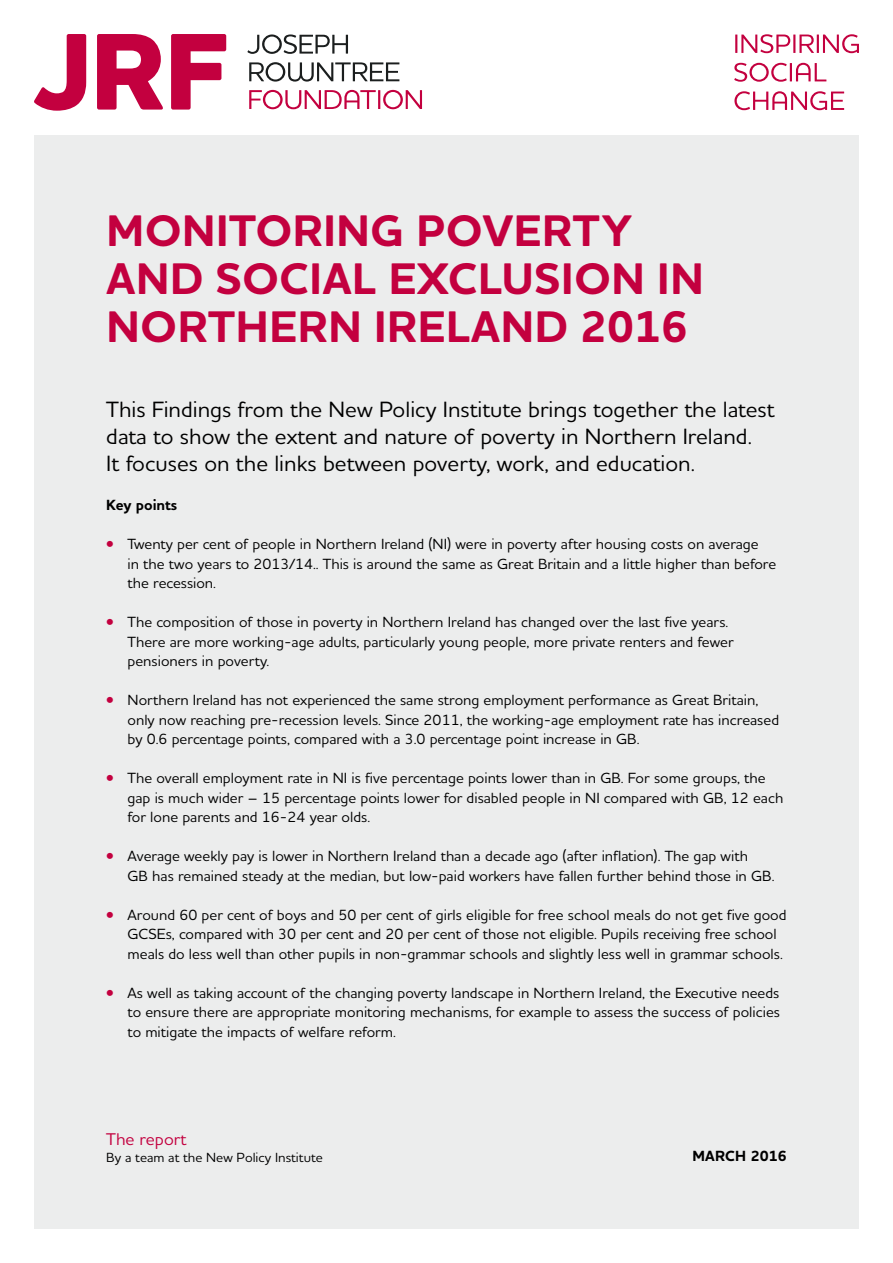
<style>
.page{position:relative;width:893px;height:1263px;background:#fff}
.page>*{position:absolute;margin:0;border:0;box-sizing:border-box;transform-origin:0 0}
.t1{font:700 45px/48px "Houschka Alt Pro";letter-spacing:.015em;color:#c3003f}
.t2{font:500 22.5px/27px "Houschka Alt Pro";color:#000}
.t3{font:500 17.25px "Houschka Alt Pro";color:#c3003f}
.t4{font:500 15px/19.5px "Houschka Alt Pro";color:#000}
.t5{font:700 15px "Houschka Alt Pro";color:#000}
.t6{font:500 13.5px "Houschka Alt Pro";color:#000}
.s1{font-weight:700;color:#c3003f}
</style>
<div class="page">
<div style="left:34px;top:136px;width:825px;height:1093px;background:#eceded"></div>
<svg style="left:34px;top:34px;width:52px;height:77px"></svg>
<svg style="left:97px;top:34px;width:66px;height:76px"></svg>
<svg style="left:171px;top:34px;width:55px;height:76px"></svg>
<svg style="left:247px;top:34px;width:101px;height:20px"></svg>
<svg style="left:249px;top:62px;width:150px;height:20px"></svg>
<svg style="left:249px;top:90px;width:173px;height:19px"></svg>
<svg style="left:735px;top:34px;width:124px;height:19px"></svg>
<svg style="left:734px;top:63px;width:92px;height:19px"></svg>
<svg style="left:734px;top:91px;width:110px;height:19px"></svg>
<h1 class="t1" style="left:107px;top:208px;width:599px">MONITORING POVERTY<br>AND SOCIAL EXCLUSION IN<br>NORTHERN IRELAND 2016</h1>
<h2 class="t2" style="left:106px;top:395px;width:670px">This Findings from the New Policy Institute brings together the latest data to show the extent and nature of poverty in Northern Ireland.<br>It focuses on the links between poverty, work, and education.</h2>
<p class="t5" style="left:106px;top:495px;width:73px">Key points</p>
<p class="t4" style="left:128px;top:534px;width:650px;text-indent:-21px"><span class="s1">•</span> Twenty per cent of people in Northern Ireland (NI) were in poverty after housing costs on average<br>in the two years to 2013/14.. This is around the same as Great Britain and a little higher than before the recession.</p>
<p class="t4" style="left:128px;top:612px;width:608px;text-indent:-21px"><span class="s1">•</span> The composition of those in poverty in Northern Ireland has changed over the last five years.<br>There are more working-age adults, particularly young people, more private renters and fewer pensioners in poverty.</p>
<p class="t4" style="left:128px;top:690px;width:653px;text-indent:-21px"><span class="s1">•</span> Northern Ireland has not experienced the same strong employment performance as Great Britain, only now reaching pre-recession levels. Since 2011, the working-age employment rate has increased by 0.6 percentage points, compared with a 3.0 percentage point increase in GB.</p>
<p class="t4" style="left:128px;top:768px;width:657px;text-indent:-21px"><span class="s1">•</span> The overall employment rate in NI is five percentage points lower than in GB. For some groups, the gap is much wider – 15 percentage points lower for disabled people in NI compared with GB, 12 each for lone parents and 16-24 year olds.</p>
<p class="t4" style="left:128px;top:846px;width:648px;text-indent:-21px"><span class="s1">•</span> Average weekly pay is lower in Northern Ireland than a decade ago (after inflation). The gap with<br>GB has remained steady at the median, but low-paid workers have fallen further behind those in GB.</p>
<p class="t4" style="left:128px;top:904px;width:661px;text-indent:-21px"><span class="s1">•</span> Around 60 per cent of boys and 50 per cent of girls eligible for free school meals do not get five good<br>GCSEs, compared with 30 per cent and 20 per cent of those not eligible. Pupils receiving free school meals do less well than other pupils in non-grammar schools and slightly less well in grammar schools.</p>
<p class="t4" style="left:128px;top:982px;width:654px;text-align:justify;text-indent:-21px"><span class="s1">•</span> As well as taking account of the changing poverty landscape in Northern Ireland, the Executive needs to ensure there are appropriate monitoring mechanisms, for example to assess the success of policies to mitigate the impacts of welfare reform.</p>
<p class="t3" style="left:106px;top:1128px;width:82px">The report</p>
<p class="t6" style="left:106px;top:1148px;width:218px">By a team at the New Policy Institute</p>
<p class="t5" style="left:692px;top:1146px;width:96px">MARCH 2016</p>
</div>
